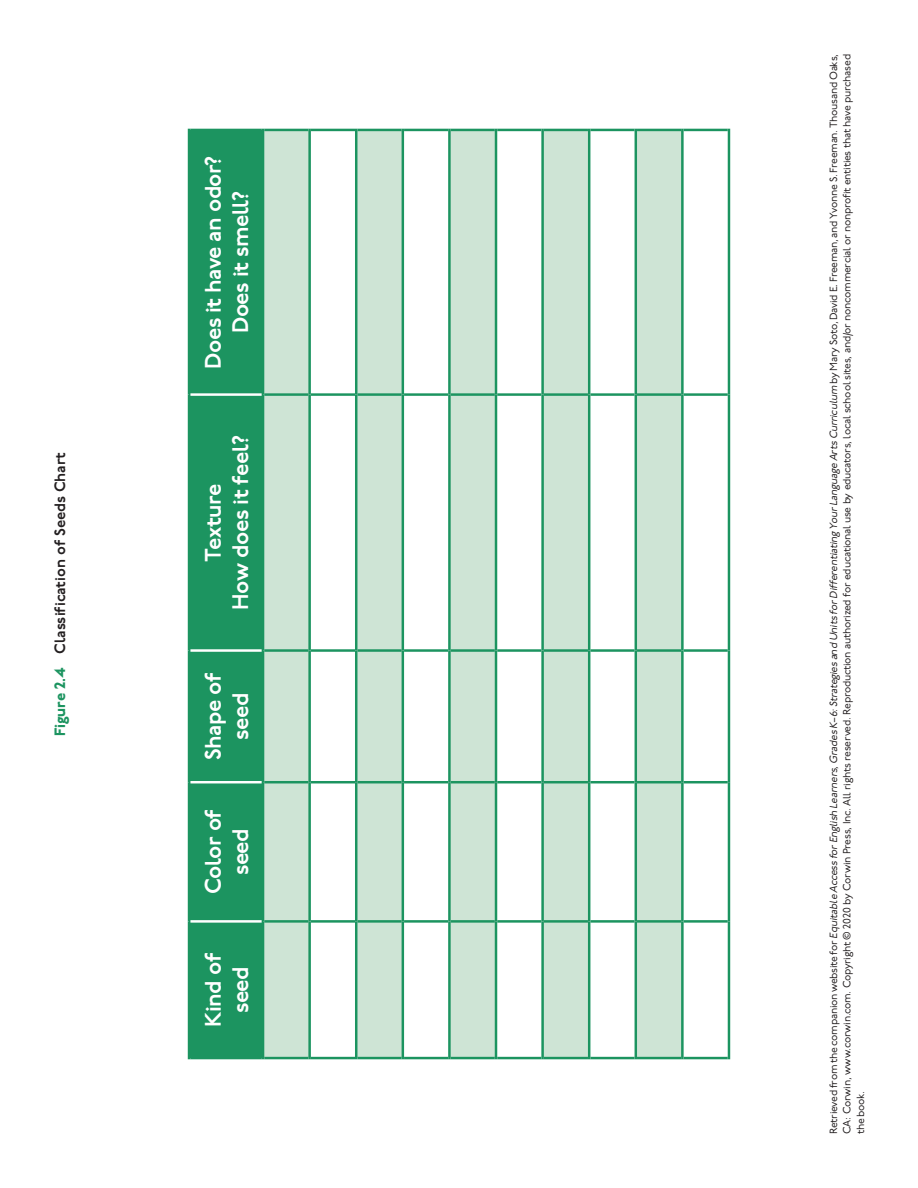
<style>
.page{position:relative;width:918px;height:1188px;background:#fff}
.page>*{position:absolute;margin:0;border:0;box-sizing:border-box;transform-origin:0 0}
.Art_Table_Column_Hea{font:600 22.5px/27.3px "P22 Underground CY";letter-spacing:-.025em;color:#fff;text-align:center}
.TOC_List_Paragraph{font:600 15px "P22 Underground CY";color:#231f20}
.Art_Table_Source{font:10.5px/13.5px "P22 Underground CY";letter-spacing:-.03em;color:#231f20;text-align:justify}
.s1{font-weight:800;color:#1c9460}
.s2{font-style:italic}
</style>
<div class="page">
<div style="left:190px;top:131px;width:72px;height:926px;background:#1c9460"></div>
<div style="left:264px;top:131px;width:44px;height:926px;background:#cee4d5"></div>
<svg style="left:311px;top:131px;width:417px;height:926px"></svg>
<hr style="left:190px;top:920px;width:72px;height:3px;background:#fff">
<hr style="left:190px;top:781px;width:72px;height:2px;background:#fff">
<hr style="left:190px;top:649px;width:72px;height:3px;background:#fff">
<hr style="left:190px;top:393px;width:72px;height:3px;background:#fff">
<hr style="left:264px;top:1057px;width:44px;height:2px;background:#1c9460">
<hr style="left:264px;top:129px;width:44px;height:2px;background:#1c9460">
<hr style="left:311px;top:1057px;width:44px;height:2px;background:#1c9460">
<hr style="left:311px;top:129px;width:44px;height:2px;background:#1c9460">
<hr style="left:357px;top:1057px;width:45px;height:2px;background:#1c9460">
<hr style="left:357px;top:129px;width:45px;height:2px;background:#1c9460">
<hr style="left:404px;top:1057px;width:44px;height:2px;background:#1c9460">
<hr style="left:404px;top:129px;width:44px;height:2px;background:#1c9460">
<hr style="left:451px;top:1057px;width:44px;height:2px;background:#1c9460">
<hr style="left:451px;top:129px;width:44px;height:2px;background:#1c9460">
<hr style="left:495px;top:921px;width:2px;height:138px;background:#1c9460">
<hr style="left:497px;top:1057px;width:44px;height:2px;background:#1c9460">
<hr style="left:495px;top:782px;width:2px;height:139px;background:#1c9460">
<hr style="left:495px;top:651px;width:2px;height:131px;background:#1c9460">
<hr style="left:495px;top:395px;width:2px;height:256px;background:#1c9460">
<hr style="left:495px;top:129px;width:2px;height:266px;background:#1c9460">
<hr style="left:497px;top:129px;width:44px;height:2px;background:#1c9460">
<hr style="left:541px;top:921px;width:3px;height:138px;background:#1c9460">
<hr style="left:544px;top:1057px;width:44px;height:2px;background:#1c9460">
<hr style="left:541px;top:782px;width:3px;height:139px;background:#1c9460">
<hr style="left:541px;top:651px;width:3px;height:131px;background:#1c9460">
<hr style="left:541px;top:395px;width:3px;height:256px;background:#1c9460">
<hr style="left:541px;top:129px;width:3px;height:266px;background:#1c9460">
<hr style="left:544px;top:129px;width:44px;height:2px;background:#1c9460">
<hr style="left:588px;top:921px;width:2px;height:138px;background:#1c9460">
<hr style="left:590px;top:1057px;width:45px;height:2px;background:#1c9460">
<hr style="left:588px;top:782px;width:2px;height:139px;background:#1c9460">
<hr style="left:588px;top:651px;width:2px;height:131px;background:#1c9460">
<hr style="left:588px;top:395px;width:2px;height:256px;background:#1c9460">
<hr style="left:588px;top:129px;width:2px;height:266px;background:#1c9460">
<hr style="left:590px;top:129px;width:45px;height:2px;background:#1c9460">
<hr style="left:635px;top:921px;width:2px;height:138px;background:#1c9460">
<hr style="left:637px;top:1057px;width:44px;height:2px;background:#1c9460">
<hr style="left:635px;top:782px;width:2px;height:139px;background:#1c9460">
<hr style="left:635px;top:651px;width:2px;height:131px;background:#1c9460">
<hr style="left:635px;top:395px;width:2px;height:256px;background:#1c9460">
<hr style="left:635px;top:129px;width:2px;height:266px;background:#1c9460">
<hr style="left:637px;top:129px;width:44px;height:2px;background:#1c9460">
<hr style="left:681px;top:921px;width:3px;height:138px;background:#1c9460">
<hr style="left:684px;top:1057px;width:44px;height:2px;background:#1c9460">
<hr style="left:681px;top:782px;width:3px;height:139px;background:#1c9460">
<hr style="left:681px;top:651px;width:3px;height:131px;background:#1c9460">
<hr style="left:681px;top:395px;width:3px;height:256px;background:#1c9460">
<hr style="left:681px;top:129px;width:3px;height:266px;background:#1c9460">
<hr style="left:684px;top:129px;width:44px;height:2px;background:#1c9460">
<hr style="left:728px;top:921px;width:2px;height:138px;background:#1c9460">
<hr style="left:728px;top:782px;width:2px;height:139px;background:#1c9460">
<hr style="left:728px;top:651px;width:2px;height:131px;background:#1c9460">
<hr style="left:728px;top:395px;width:2px;height:256px;background:#1c9460">
<hr style="left:728px;top:129px;width:2px;height:266px;background:#1c9460">
<hr style="left:188px;top:921px;width:2px;height:138px;background:#1c9460">
<hr style="left:190px;top:1057px;width:72px;height:2px;background:#1c9460">
<hr style="left:188px;top:782px;width:2px;height:139px;background:#1c9460">
<hr style="left:188px;top:651px;width:2px;height:131px;background:#1c9460">
<hr style="left:188px;top:395px;width:2px;height:256px;background:#1c9460">
<hr style="left:188px;top:129px;width:2px;height:266px;background:#1c9460">
<hr style="left:190px;top:129px;width:72px;height:2px;background:#1c9460">
<hr style="left:262px;top:921px;width:2px;height:138px;background:#1c9460">
<hr style="left:262px;top:782px;width:2px;height:139px;background:#1c9460">
<hr style="left:262px;top:651px;width:2px;height:131px;background:#1c9460">
<hr style="left:262px;top:395px;width:2px;height:256px;background:#1c9460">
<hr style="left:262px;top:129px;width:2px;height:266px;background:#1c9460">
<hr style="left:264px;top:920px;width:44px;height:3px;background:#1c9460">
<hr style="left:264px;top:781px;width:44px;height:2px;background:#1c9460">
<hr style="left:264px;top:649px;width:44px;height:3px;background:#1c9460">
<hr style="left:264px;top:393px;width:44px;height:3px;background:#1c9460">
<hr style="left:308px;top:921px;width:3px;height:138px;background:#1c9460">
<hr style="left:308px;top:782px;width:3px;height:139px;background:#1c9460">
<hr style="left:311px;top:920px;width:44px;height:3px;background:#1c9460">
<hr style="left:308px;top:651px;width:3px;height:131px;background:#1c9460">
<hr style="left:311px;top:781px;width:44px;height:2px;background:#1c9460">
<hr style="left:308px;top:395px;width:3px;height:256px;background:#1c9460">
<hr style="left:311px;top:649px;width:44px;height:3px;background:#1c9460">
<hr style="left:308px;top:129px;width:3px;height:266px;background:#1c9460">
<hr style="left:311px;top:393px;width:44px;height:3px;background:#1c9460">
<hr style="left:355px;top:921px;width:2px;height:138px;background:#1c9460">
<hr style="left:355px;top:782px;width:2px;height:139px;background:#1c9460">
<hr style="left:357px;top:920px;width:45px;height:3px;background:#1c9460">
<hr style="left:355px;top:651px;width:2px;height:131px;background:#1c9460">
<hr style="left:357px;top:781px;width:45px;height:2px;background:#1c9460">
<hr style="left:355px;top:395px;width:2px;height:256px;background:#1c9460">
<hr style="left:357px;top:649px;width:45px;height:3px;background:#1c9460">
<hr style="left:355px;top:129px;width:2px;height:266px;background:#1c9460">
<hr style="left:357px;top:393px;width:45px;height:3px;background:#1c9460">
<hr style="left:402px;top:921px;width:2px;height:138px;background:#1c9460">
<hr style="left:402px;top:782px;width:2px;height:139px;background:#1c9460">
<hr style="left:404px;top:920px;width:44px;height:3px;background:#1c9460">
<hr style="left:402px;top:651px;width:2px;height:131px;background:#1c9460">
<hr style="left:404px;top:781px;width:44px;height:2px;background:#1c9460">
<hr style="left:402px;top:395px;width:2px;height:256px;background:#1c9460">
<hr style="left:404px;top:649px;width:44px;height:3px;background:#1c9460">
<hr style="left:402px;top:129px;width:2px;height:266px;background:#1c9460">
<hr style="left:404px;top:393px;width:44px;height:3px;background:#1c9460">
<hr style="left:448px;top:921px;width:3px;height:138px;background:#1c9460">
<hr style="left:448px;top:782px;width:3px;height:139px;background:#1c9460">
<hr style="left:451px;top:920px;width:44px;height:3px;background:#1c9460">
<hr style="left:448px;top:651px;width:3px;height:131px;background:#1c9460">
<hr style="left:451px;top:781px;width:44px;height:2px;background:#1c9460">
<hr style="left:448px;top:395px;width:3px;height:256px;background:#1c9460">
<hr style="left:451px;top:649px;width:44px;height:3px;background:#1c9460">
<hr style="left:448px;top:129px;width:3px;height:266px;background:#1c9460">
<hr style="left:451px;top:393px;width:44px;height:3px;background:#1c9460">
<hr style="left:497px;top:920px;width:44px;height:3px;background:#1c9460">
<hr style="left:497px;top:781px;width:44px;height:2px;background:#1c9460">
<hr style="left:497px;top:649px;width:44px;height:3px;background:#1c9460">
<hr style="left:497px;top:393px;width:44px;height:3px;background:#1c9460">
<hr style="left:544px;top:920px;width:44px;height:3px;background:#1c9460">
<hr style="left:544px;top:781px;width:44px;height:2px;background:#1c9460">
<hr style="left:544px;top:649px;width:44px;height:3px;background:#1c9460">
<hr style="left:544px;top:393px;width:44px;height:3px;background:#1c9460">
<hr style="left:590px;top:920px;width:45px;height:3px;background:#1c9460">
<hr style="left:590px;top:781px;width:45px;height:2px;background:#1c9460">
<hr style="left:590px;top:649px;width:45px;height:3px;background:#1c9460">
<hr style="left:590px;top:393px;width:45px;height:3px;background:#1c9460">
<hr style="left:637px;top:920px;width:44px;height:3px;background:#1c9460">
<hr style="left:637px;top:781px;width:44px;height:2px;background:#1c9460">
<hr style="left:637px;top:649px;width:44px;height:3px;background:#1c9460">
<hr style="left:637px;top:393px;width:44px;height:3px;background:#1c9460">
<hr style="left:684px;top:920px;width:44px;height:3px;background:#1c9460">
<hr style="left:684px;top:781px;width:44px;height:2px;background:#1c9460">
<hr style="left:684px;top:649px;width:44px;height:3px;background:#1c9460">
<hr style="left:684px;top:393px;width:44px;height:3px;background:#1c9460">
<p class="TOC_List_Paragraph" style="left:52px;top:736px;width:285px;rotate:-90deg"><span class="s1">Figure 2.4</span> Classification of Seeds Chart</p>
<p class="Art_Table_Column_Hea" style="left:200px;top:369px;width:215px;rotate:-90deg">Does it have an odor?<br>Does it smell?</p>
<p class="Art_Table_Column_Hea" style="left:200px;top:562px;width:80px;rotate:-90deg">Texture</p>
<p class="Art_Table_Column_Hea" style="left:228px;top:610px;width:176px;rotate:-90deg">How does it feel?</p>
<p class="Art_Table_Column_Hea" style="left:200px;top:760px;width:89px;rotate:-90deg">Shape of seed</p>
<p class="Art_Table_Column_Hea" style="left:200px;top:894px;width:87px;rotate:-90deg">Color of seed</p>
<p class="Art_Table_Column_Hea" style="left:200px;top:1027px;width:75px;rotate:-90deg">Kind of seed</p>
<p class="Art_Table_Source" style="left:827px;top:1134px;width:1082px;rotate:-90deg">Ret r i eve d f ro m t h e c o m p a n i o n we b s i te fo r <span class="s2">Equitable AccessforEnglish Learners,GradesK–6:Strategiesand UnitsforDifferentiatingYourLanguage ArtsCurriculum</span> by M a ry S oto, D av i d E . Fre e m a n , a n d Yvo n n e S . Fre e m a n . T h o u s a n d O a ks , CA: Corwin, www.corwin.com. Copyright © 2020 by Corwin Press, Inc. All rights reserved. Reproduction authorized for educational use by educators, local school sites, and/or noncommercial or nonprofit entities that have purchased the book.</p>
</div>
